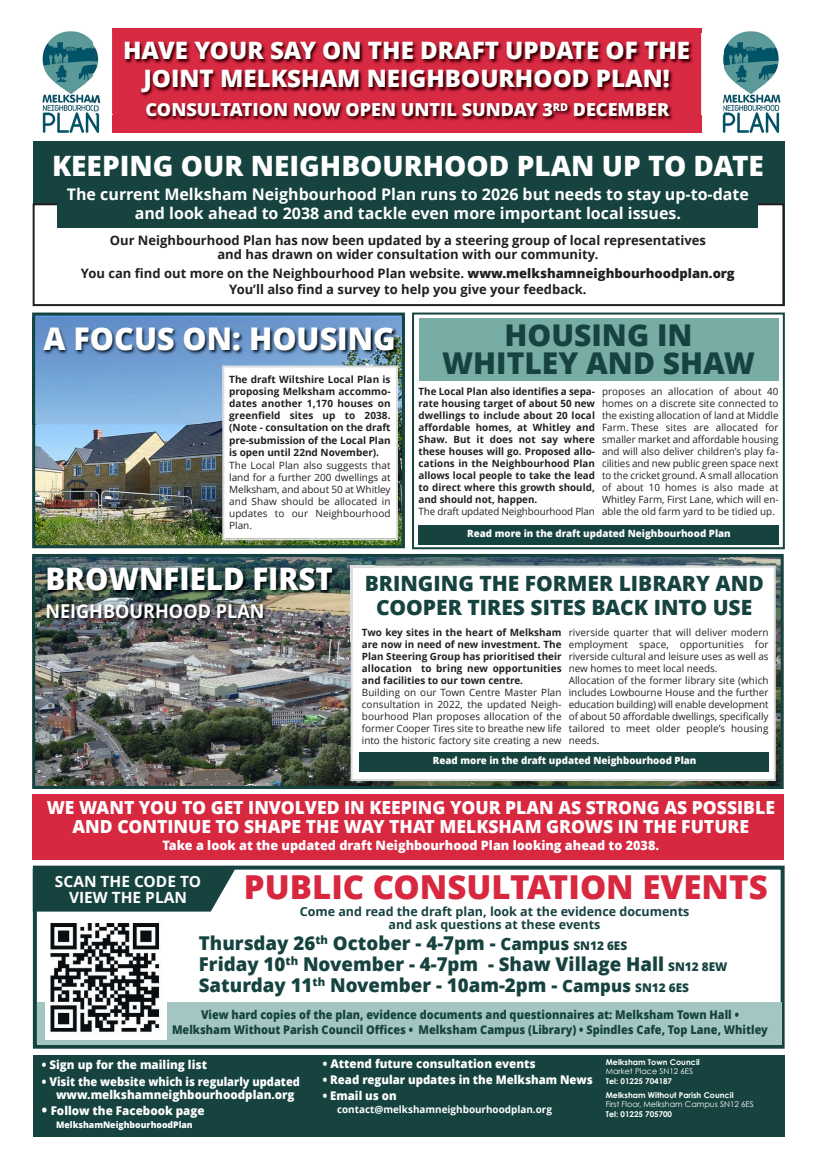
<style>
.page{position:relative;width:817px;height:1163px;background:#fff}
.page>*{position:absolute;margin:0;border:0;box-sizing:border-box;transform-origin:0 0}
.t1{font:800 33px "Open Sans";color:#d72840}
.t2{font:800 31.2px "Open Sans";color:#fff}
.t3{font:800 31px "Open Sans";color:#fff;scale:.95 1}
.t4{font:800 30px/28.4px "Open Sans";color:#16433f;text-align:center}
.t5{font:800 28px "Open Sans";color:#fff}
.t6{font:800 24px "Open Sans";color:#fff}
.t7{font:800 21px/24.1px "Open Sans";color:#16433f;text-align:center}
.t8{font:800 19px "Open Sans";color:#16433f}
.t9{font:700 19px "Open Sans";color:#fff;scale:.95 1}
.t10{font:800 18px "Open Sans";color:#fff}
.t11{font:800 17.9px "Open Sans";color:#fff}
.t12{font:700 16px "Open Sans";color:#fff}
.t13{font:700 15.5px/16.3px "Open Sans";color:#fff;text-align:center}
.t14{font:700 13px/13.7px "Open Sans";color:#231f20;text-align:center}
.t15{font:800 13px "Open Sans";color:#fff}
.t16{font:700 12.5px "Open Sans";color:#16433f}
.t17{font:800 12px "Open Sans";color:#16433f;scale:.91 1}
.t18{font:800 12px "Open Sans";color:#fff}
.t19{font:800 12px "Open Sans";color:#fff;scale:.95 1}
.t20{font:10px/12px "Open Sans";color:#231f20;text-align:justify}
.t21{font:700 10px/12px "Open Sans";color:#231f20;text-align:justify}
.t22{font:800 10px "Open Sans";color:#fff}
.t23{font:700 10px "Open Sans";color:#fff}
.t24{font:800 9px "Open Sans";color:#fff}
.t25{font:700 8px "Century Gothic";color:#fff}
.t26{font:8px "Century Gothic";color:#fff}
.s1{font-weight:800}
.s2{font-size:17px}
.s3{font-size:12px}
.s4{font-size:14px}
</style>
<div class="page">
<img style="left:42px;top:31px;width:58px;height:102px">
<img style="left:722px;top:31px;width:58px;height:102px">
<div style="left:112px;top:28px;width:589px;height:105px;background:#d72840"></div>
<img style="left:94px;top:33px;width:629px;height:81px">
<img style="left:122px;top:93px;width:575px;height:49px">
<div style="left:33px;top:1054px;width:751px;height:82px;background:#16433f"></div>
<div style="left:33px;top:865px;width:751px;height:183px;border:4px solid #16433f"></div>
<div style="left:37px;top:1001px;width:744px;height:43px;background:#a4c6c2"></div>
<div style="left:33px;top:868px;width:202px;height:43px;background:#16433f"></div>
<div style="left:45px;top:918px;width:121px;height:121px;background:#fff"></div>
<img style="left:50px;top:923px;width:110px;height:109px">
<img style="left:36px;top:558px;width:743px;height:226px">
<div style="left:32px;top:554px;width:751px;height:234px;border:3px solid #16433f"></div>
<div style="left:352px;top:567px;width:421px;height:212px;background:#fff"></div>
<div style="left:350px;top:565px;width:425px;height:216px;border:2px solid #dcdddf"></div>
<img style="left:32px;top:557px;width:342px;height:84px">
<div style="left:33px;top:142px;width:751px;height:164px;background:#16433f"></div>
<div style="left:34px;top:204px;width:749px;height:101px;background:#fff"></div>
<div style="left:33px;top:203px;width:751px;height:103px;border:2px solid #231f20"></div>
<div style="left:57px;top:203px;width:700px;height:25px;background:#16433f"></div>
<div style="left:359px;top:751px;width:410px;height:20px;background:#16433f"></div>
<img style="left:36px;top:316px;width:365px;height:228px">
<div style="left:32px;top:312px;width:373px;height:236px;border:3px solid #16433f"></div>
<div style="left:224px;top:367px;width:172px;height:171px;background:#fff"></div>
<div style="left:222px;top:365px;width:176px;height:175px;border:2px solid #dcdddf"></div>
<img style="left:32px;top:317px;width:373px;height:107px">
<img style="left:222px;top:365px;width:176px;height:59px">
<div style="left:412px;top:312px;width:372px;height:237px;border:2px solid #16433f"></div>
<div style="left:418px;top:318px;width:360px;height:62px;background:#78ada6"></div>
<div style="left:417px;top:524px;width:361px;height:20px;background:#16433f"></div>
<div style="left:33px;top:793px;width:751px;height:66px;background:#d72840"></div>
<p class="t6" style="left:123px;top:34px;width:568px">HAVE YOUR SAY ON THE DRAFT UPDATE OF THE</p>
<p class="t6" style="left:143px;top:61px;width:528px">JOINT MELKSHAM NEIGHBOURHOOD PLAN!</p>
<p class="t11" style="left:146px;top:97px;width:525px">CONSULTATION NOW OPEN UNTIL SUNDAY 3<sup>RD</sup> DECEMBER</p>
<p class="t5" style="left:52px;top:146px;width:713px">KEEPING OUR NEIGHBOURHOOD PLAN UP TO DATE</p>
<p class="t12" style="left:67px;top:182px;width:683px">The current Melksham Neighbourhood Plan runs to 2026 but needs to stay up-to-date</p>
<p class="t12" style="left:135px;top:202px;width:547px">and look ahead to 2038 and tackle even more important local issues.</p>
<p class="t14" style="left:110px;top:233px;width:597px">Our Neighbourhood Plan has now been updated by a steering group of local representatives and has drawn on wider consultation with our community.</p>
<p class="t14" style="left:81px;top:266px;width:655px">You can find out more on the Neighbourhood Plan website. <span class="s1">www.melkshamneighbourhoodplan.org</span></p>
<p class="t14" style="left:229px;top:282px;width:359px">You’ll also find a survey to help you give your feedback.</p>
<p class="t2" style="left:43px;top:317px;width:354px">A FOCUS ON: HOUSING</p>
<p class="t21" style="left:229px;top:373px;width:163px">The draft Wiltshire Local Plan is proposing Melksham accommo&shy;dates another 1,170 houses on greenfield sites up to 2038. (Note - consultation on the draft pre-submission of the Local Plan is open until 22nd November).</p>
<p class="t20" style="left:229px;top:458px;width:163px">The Local Plan also suggests that land for a further 200 dwellings at Melksham, and about 50 at Whitley and Shaw should be allocated in updates to our Neighbourhood Plan.</p>
<p class="t4" style="left:442px;top:319px;width:314px">HOUSING IN<br>WHITLEY AND SHAW</p>
<p class="t21" style="left:418px;top:385px;width:178px">The Local Plan also identifies a sepa&shy;rate housing target of about 50 new dwellings to include about 20 local affordable homes, at Whitley and Shaw. But it does not say where these houses will go. Proposed allo&shy;cations in the Neighbourhood Plan allows local people to take the lead to direct where this growth should, and should not, happen.</p>
<p class="t20" style="left:418px;top:505px;width:178px">The draft updated Neighbourhood Plan</p>
<p class="t20" style="left:602px;top:385px;width:178px">proposes an allocation of about 40 homes on a discrete site connected to the existing allocation of land at Middle Farm. These sites are allocated for smaller market and affordable housing and will also deliver children’s play fa&shy;cilities and new public green space next to the cricket ground. A small allocation of about 10 homes is also made at Whitley Farm, First Lane, which will en&shy;able the old farm yard to be tidied up.</p>
<p class="t22" style="left:467px;top:526px;width:265px">Read more in the draft updated Neighbourhood Plan</p>
<p class="t3" style="left:45px;top:557px;width:304px">BROWNFIELD FIRST</p>
<p class="t9" style="left:45px;top:597px;width:232px">NEIGHBOURHOOD PLAN</p>
<p class="t7" style="left:364px;top:570px;width:400px">BRINGING THE FORMER LIBRARY AND<br>COOPER TIRES SITES BACK INTO USE</p>
<p class="t21" style="left:362px;top:625px;width:201px">Two key sites in the heart of Melksham are now in need of new investment. The Plan Steering Group has prioritised their allocation to bring new opportunities and facilities to our town centre.</p>
<p class="t20" style="left:362px;top:685px;width:201px">Building on our Town Centre Master Plan consultation in 2022, the updated Neigh&shy;bourhood Plan proposes allocation of the former Cooper Tires site to breathe new life into the historic factory site creating a new</p>
<p class="t20" style="left:568px;top:625px;width:201px">riverside quarter that will deliver modern employment space, opportunities for riverside cultural and leisure uses as well as new homes to meet local needs.</p>
<p class="t20" style="left:568px;top:673px;width:201px">Allocation of the former library site (which includes Lowbourne House and the further education building) will enable development of about 50 affordable dwellings, specifically tailored to meet older people’s housing needs.</p>
<p class="t22" style="left:433px;top:753px;width:265px">Read more in the draft updated Neighbourhood Plan</p>
<p class="t10" style="left:47px;top:794px;width:729px">WE WANT YOU TO GET INVOLVED IN KEEPING YOUR PLAN AS STRONG AS POSSIBLE</p>
<p class="t10" style="left:72px;top:813px;width:678px">AND CONTINUE TO SHAPE THE WAY THAT MELKSHAM GROWS IN THE FUTURE</p>
<p class="t15" style="left:162px;top:836px;width:498px">Take a look at the updated draft Neighbourhood Plan looking ahead to 2038.</p>
<p class="t13" style="left:55px;top:872px;width:147px">SCAN THE CODE TO<br>VIEW THE PLAN</p>
<p class="t1" style="left:244px;top:863px;width:525px">PUBLIC CONSULTATION EVENTS</p>
<p class="t16" style="left:300px;top:902px;width:391px">Come and read the draft plan, look at the evidence documents</p>
<p class="t16" style="left:388px;top:915px;width:213px">and ask questions at these events</p>
<p class="t8" style="left:199px;top:929px;width:430px">Thursday 26<sup>th</sup> October - 4-7pm - <span class="s2">Campus</span> <span class="s3">SN12 6ES</span></p>
<p class="t8" style="left:199px;top:950px;width:530px">Friday 10<sup>th</sup> November - 4-7pm - Shaw Village Hall <span class="s3">SN12 8EW</span></p>
<p class="t8" style="left:199px;top:971px;width:491px">Saturday 11<sup>th</sup> November - 10am-2pm - <span class="s2">Campus</span> <span class="s3">SN12 6ES</span></p>
<p class="t17" style="left:201px;top:1005px;width:592px">View hard copies of the plan, evidence documents and questionnaires at: Melksham Town Hall •</p>
<p class="t17" style="left:172px;top:1021px;width:656px">Melksham Without Parish Council Offices • Melksham Campus (Library) • Spindles Cafe, Top Lane, Whitley</p>
<p class="t18" style="left:42px;top:1056px;width:166px">• Sign up for the mailing list</p>
<p class="t18" style="left:42px;top:1072px;width:259px">• Visit the website which is regularly updated</p>
<p class="t18" style="left:56px;top:1086px;width:240px">www.melkshamneighbourhoodplan.org</p>
<p class="t18" style="left:42px;top:1101px;width:164px"><span class="s4">•</span> Follow the Facebook page</p>
<p class="t24" style="left:56px;top:1118px;width:138px">MelkshamNeighbourhoodPlan</p>
<p class="t18" style="left:323px;top:1054px;width:214px">• Attend future consultation events</p>
<p class="t19" style="left:323px;top:1070px;width:285px">• Read regular updates in the Melksham News</p>
<p class="t19" style="left:323px;top:1087px;width:79px">• Email us on</p>
<p class="t23" style="left:337px;top:1101px;width:216px">contact@melkshamneighbourhoodplan.org</p>
<p class="t25" style="left:605px;top:1056px;width:96px">Melksham Town Council</p>
<p class="t26" style="left:605px;top:1065px;width:89px">Market Place SN12 6ES</p>
<p class="t25" style="left:605px;top:1076px;width:68px">Tel: 01225 704187</p>
<p class="t25" style="left:605px;top:1089px;width:129px">Melksham Without Parish Council</p>
<p class="t26" style="left:605px;top:1098px;width:150px">First Floor, Melksham Campus SN12 6ES</p>
<p class="t25" style="left:605px;top:1109px;width:68px">Tel: 01225 705700</p>
</div>
